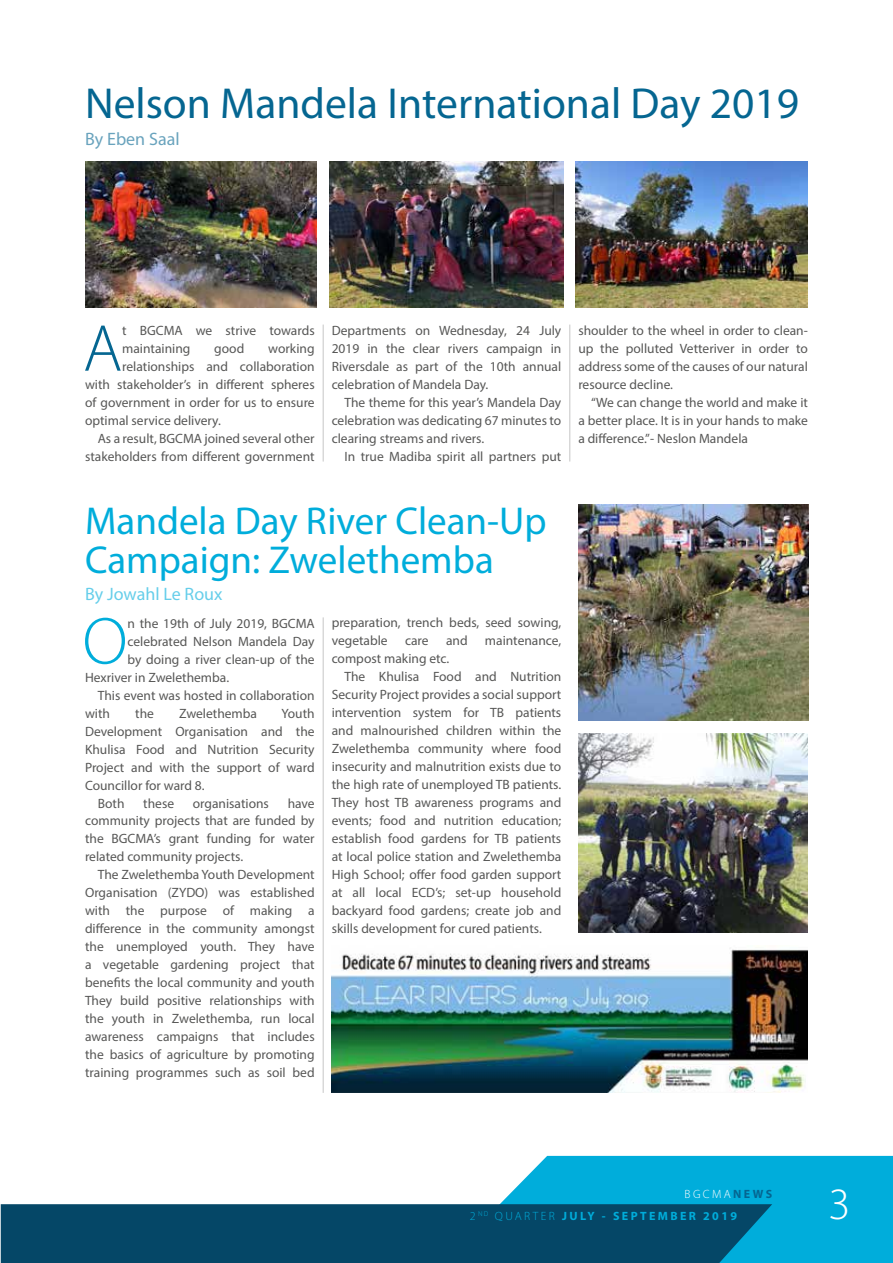
<style>
.page{position:relative;width:893px;height:1263px;background:#fff}
.page>*{position:absolute;margin:0;border:0;box-sizing:border-box;transform-origin:0 0}
.t1{font:300 66.9px "Myriad Pro";color:#056691}
.t2{font:300 66.9px "Myriad Pro";color:#00addb}
.t3{font:300 45px "Myriad Pro";color:#fff}
.t4{font:43.5px "Myriad Pro";color:#056691}
.t5{font:39px/39px "Myriad Pro";color:#00addb}
.t6{font:18px "Myriad Pro";color:#66ceea}
.t7{font:18px "Myriad Pro";color:#69a3bd}
.t8{font:13.5px/18px "Myriad Pro";color:#575756;text-align:justify}
.t9{font:700 12px/22.2px "Myriad Pro";letter-spacing:.2em;color:#00addb}
.s1{font-weight:300;color:#fff}
.s2{color:#056691}
.s3{font-weight:300}
</style>
<div class="page">
<div style="left:500px;top:1156px;width:393px;height:107px;background:#00addb"></div>
<div style="left:1px;top:1204px;width:771px;height:59px;background:#054767"></div>
<svg style="left:0;top:1204px;width:1px;height:59px"></svg>
<hr style="left:323px;top:325px;width:1px;height:136px;background:#c6c6c6">
<hr style="left:323px;top:617px;width:1px;height:476px;background:#c6c6c6">
<hr style="left:569px;top:325px;width:1px;height:136px;background:#c6c6c6">
<img style="left:332px;top:949px;width:475px;height:144px">
<img style="left:85px;top:162px;width:232px;height:146px">
<img style="left:330px;top:162px;width:233px;height:146px">
<img style="left:576px;top:162px;width:232px;height:146px">
<img style="left:578px;top:504px;width:230px;height:217px">
<img style="left:578px;top:733px;width:229px;height:199px">
<h3 class="t4" style="left:85px;top:76px;width:715px">Nelson Mandela International Day 2019</h3>
<h3 class="t7" style="left:85px;top:128px;width:96px">By Eben Saal</h3>
<h1 class="t1" style="left:83px;top:312px;width:41px">A</h1>
<p class="t8" style="left:122px;top:321px;width:194px">t BGCMA we strive towards maintaining</p>
<p class="t8" style="left:214px;top:339px;width:31px">good</p>
<p class="t8" style="left:268px;top:339px;width:48px">working</p>
<p class="t8" style="left:122px;top:357px;width:194px">relationships and collaboration</p>
<p class="t8" style="left:85px;top:375px;width:231px">with stakeholder’s in different spheres</p>
<p class="t8" style="left:85px;top:393px;width:231px">of government in order for us to ensure</p>
<p class="t8" style="left:85px;top:411px;width:137px">optimal service delivery.</p>
<p class="t8" style="left:98px;top:429px;width:218px">As a result, BGCMA joined several other</p>
<p class="t8" style="left:85px;top:447px;width:231px">stakeholders from different government</p>
<p class="t8" style="left:332px;top:321px;width:231px">Departments on Wednesday, 24 July 2019 in the clear rivers campaign in Riversdale as part of the 10th annual celebration of Mandela Day.</p>
<p class="t8" style="left:332px;top:393px;width:231px;text-indent:13px">The theme for this year’s Mandela Day celebration was dedicating 67 minutes to clearing streams and rivers.</p>
<p class="t8" style="left:344px;top:447px;width:218px">In true Madiba spirit all partners put</p>
<h3 class="t5" style="left:85px;top:500px;width:463px">Mandela Day River Clean-Up<br>Campaign: Zwelethemba</h3>
<h3 class="t6" style="left:85px;top:583px;width:139px">By Jowahl Le Roux</h3>
<h1 class="t2" style="left:83px;top:604px;width:46px">O</h1>
<p class="t8" style="left:127px;top:614px;width:189px">n the 19th of July 2019, BGCMA</p>
<p class="t8" style="left:127px;top:632px;width:189px">celebrated Nelson Mandela Day</p>
<p class="t8" style="left:127px;top:650px;width:189px">by doing a river clean-up of the</p>
<p class="t8" style="left:85px;top:668px;width:146px">Hexriver in Zwelethemba.</p>
<p class="t8" style="left:98px;top:686px;width:218px">This event was hosted in collaboration</p>
<p class="t8" style="left:85px;top:704px;width:27px">with</p>
<p class="t8" style="left:135px;top:704px;width:20px">the</p>
<p class="t8" style="left:179px;top:704px;width:80px">Zwelethemba</p>
<p class="t8" style="left:282px;top:704px;width:35px">Youth</p>
<p class="t8" style="left:85px;top:722px;width:231px">Development Organisation and the</p>
<p class="t8" style="left:85px;top:740px;width:231px">Khulisa Food and Nutrition Security</p>
<p class="t8" style="left:85px;top:758px;width:231px">Project and with the support of ward</p>
<p class="t8" style="left:85px;top:776px;width:121px">Councillor for ward 8.</p>
<p class="t8" style="left:98px;top:794px;width:28px">Both</p>
<p class="t8" style="left:143px;top:794px;width:32px">these</p>
<p class="t8" style="left:193px;top:794px;width:78px">organisations</p>
<p class="t8" style="left:85px;top:794px;width:231px;text-indent:203px">have community projects that are funded by the BGCMA’s grant funding for water related community projects.</p>
<p class="t8" style="left:85px;top:866px;width:231px;text-indent:13px">The Zwelethemba Youth Development Organisation (ZYDO) was established with the purpose of making a difference in the community amongst the unemployed youth. They have a vegetable gardening project that benefits the local community and youth They build positive relationships with the youth in Zwelethemba, run local awareness campaigns that includes the basics of agriculture by promoting training programmes such as soil bed</p>
<p class="t8" style="left:332px;top:614px;width:231px">preparation, trench beds, seed sowing, vegetable</p>
<p class="t8" style="left:405px;top:632px;width:25px">care</p>
<p class="t8" style="left:446px;top:632px;width:23px">and</p>
<p class="t8" style="left:485px;top:632px;width:78px">maintenance,</p>
<p class="t8" style="left:332px;top:650px;width:119px">compost making etc.</p>
<p class="t8" style="left:344px;top:668px;width:218px">The Khulisa Food and Nutrition</p>
<p class="t8" style="left:332px;top:686px;width:231px">Security Project provides a social support</p>
<p class="t8" style="left:332px;top:704px;width:231px">intervention system for TB patients</p>
<p class="t8" style="left:332px;top:722px;width:231px">and malnourished children within the</p>
<p class="t8" style="left:332px;top:740px;width:231px">Zwelethemba community where food</p>
<p class="t8" style="left:332px;top:758px;width:231px">insecurity and malnutrition exists due to</p>
<p class="t8" style="left:332px;top:776px;width:231px">the high rate of unemployed TB patients.</p>
<p class="t8" style="left:332px;top:794px;width:231px">They host TB awareness programs and</p>
<p class="t8" style="left:332px;top:812px;width:231px">events; food and nutrition education;</p>
<p class="t8" style="left:332px;top:830px;width:231px">establish food gardens for TB patients</p>
<p class="t8" style="left:332px;top:848px;width:231px">at local police station and Zwelethemba</p>
<p class="t8" style="left:332px;top:866px;width:231px">High School; offer food garden support</p>
<p class="t8" style="left:332px;top:884px;width:231px">at all local ECD’s; set-up household</p>
<p class="t8" style="left:332px;top:902px;width:231px">backyard food gardens; create job and</p>
<p class="t8" style="left:332px;top:920px;width:212px">skills development for cured patients.</p>
<p class="t8" style="left:578px;top:321px;width:231px">shoulder to the wheel in order to clean&shy;up the polluted Vetteriver in order to address some of the causes of our natural resource decline.</p>
<p class="t8" style="left:578px;top:393px;width:231px;text-indent:13px">“We can change the world and make it a better place. It is in your hands to make a difference.”- Neslon Mandela</p>
<p class="t9" style="left:470px;top:1182px;width:304px;text-indent:215px"><span class="s1">BGCMA</span><span class="s2">NEWS<br></span><span class="s3">2</span> <sup>ND</sup> <span class="s3">QUARTER</span> JULY - SEPTEMBER 2019</p>
<h2 class="t3" style="left:828px;top:1179px;width:23px">3</h2>
</div>
